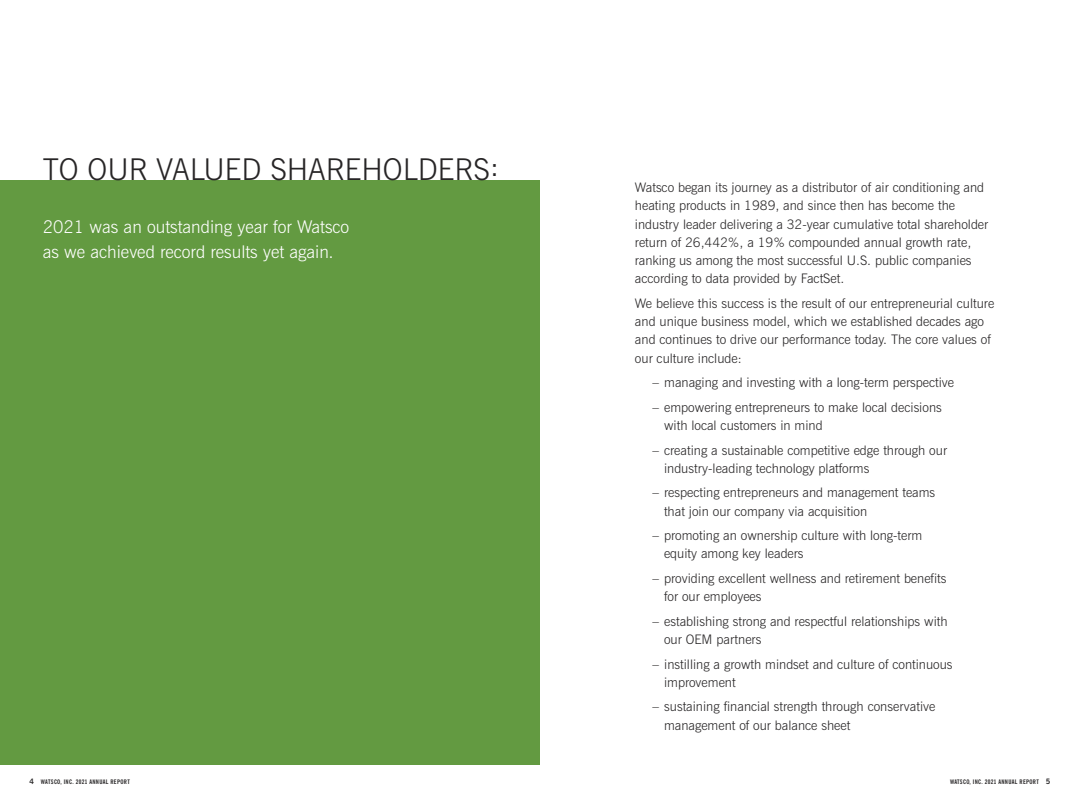
<style>
.page{position:relative;width:1080px;height:810px;background:#fff}
.page>*{position:absolute;margin:0;border:0;box-sizing:border-box;transform-origin:0 0}
.t1{font:300 30px "News Gothic BT";color:#272526}
.t2{font:300 17.5px/25.8px "News Gothic BT";color:#fff}
.t3{font:300 13.12px/18.2px "News Gothic BT";color:#272526}
.t4{font:700 condensed 6.25px "News Gothic BT";letter-spacing:.05em;color:#272526}
.s1{font-stretch:normal;font-size:7.5px}
</style>
<div class="page">
<div style="left:0;top:180px;width:540px;height:585px;background:#639a41"></div>
<h1 class="t1" style="left:43px;top:158px;width:458px">TO OUR VALUED SHAREHOLDERS:</h1>
<h2 class="t2" style="left:43px;top:215px;width:308px">2021 was an outstanding year for Watsco as we achieved record results yet again.</h2>
<p class="t3" style="left:635px;top:179px;width:355px">Watsco began its journey as a distributor of air conditioning and heating products in 1989, and since then has become the industry leader delivering a 32-year cumulative total shareholder return of 26,442%, a 19% compounded annual growth rate, ranking us among the most successful U.S. public companies according to data provided by FactSet.</p>
<p class="t3" style="left:635px;top:295px;width:361px">We believe this success is the result of our entrepreneurial culture and unique business model, which we established decades ago and continues to drive our performance today. The core values of our culture include:</p>
<p class="t3" style="left:652px;top:375px;width:303px">– managing and investing with a long-term perspective</p>
<p class="t3" style="left:664px;top:399px;width:279px;text-indent:-12px">– empowering entrepreneurs to make local decisions with local customers in mind</p>
<p class="t3" style="left:664px;top:442px;width:285px;text-indent:-12px">– creating a sustainable competitive edge through our industry-leading technology platforms</p>
<p class="t3" style="left:664px;top:485px;width:273px;text-indent:-12px">– respecting entrepreneurs and management teams that join our company via acquisition</p>
<p class="t3" style="left:664px;top:528px;width:260px;text-indent:-12px">– promoting an ownership culture with long-term equity among key leaders</p>
<p class="t3" style="left:664px;top:570px;width:284px;text-indent:-12px">– providing excellent wellness and retirement benefits for our employees</p>
<p class="t3" style="left:664px;top:613px;width:285px;text-indent:-12px">– establishing strong and respectful relationships with our OEM partners</p>
<p class="t3" style="left:664px;top:656px;width:290px;text-indent:-12px">– instilling a growth mindset and culture of continuous improvement</p>
<p class="t3" style="left:664px;top:699px;width:273px;text-indent:-12px">– sustaining financial strength through conservative management of our balance sheet</p>
<p class="t4" style="left:30px;top:779px;width:102px"><span class="s1">4</span> WATSCO, INC. 2021 ANNUAL REPORT</p>
<p class="t4" style="left:950px;top:779px;width:102px">WATSCO, INC. 2021 ANNUAL REPORT <span class="s1">5</span></p>
</div>
